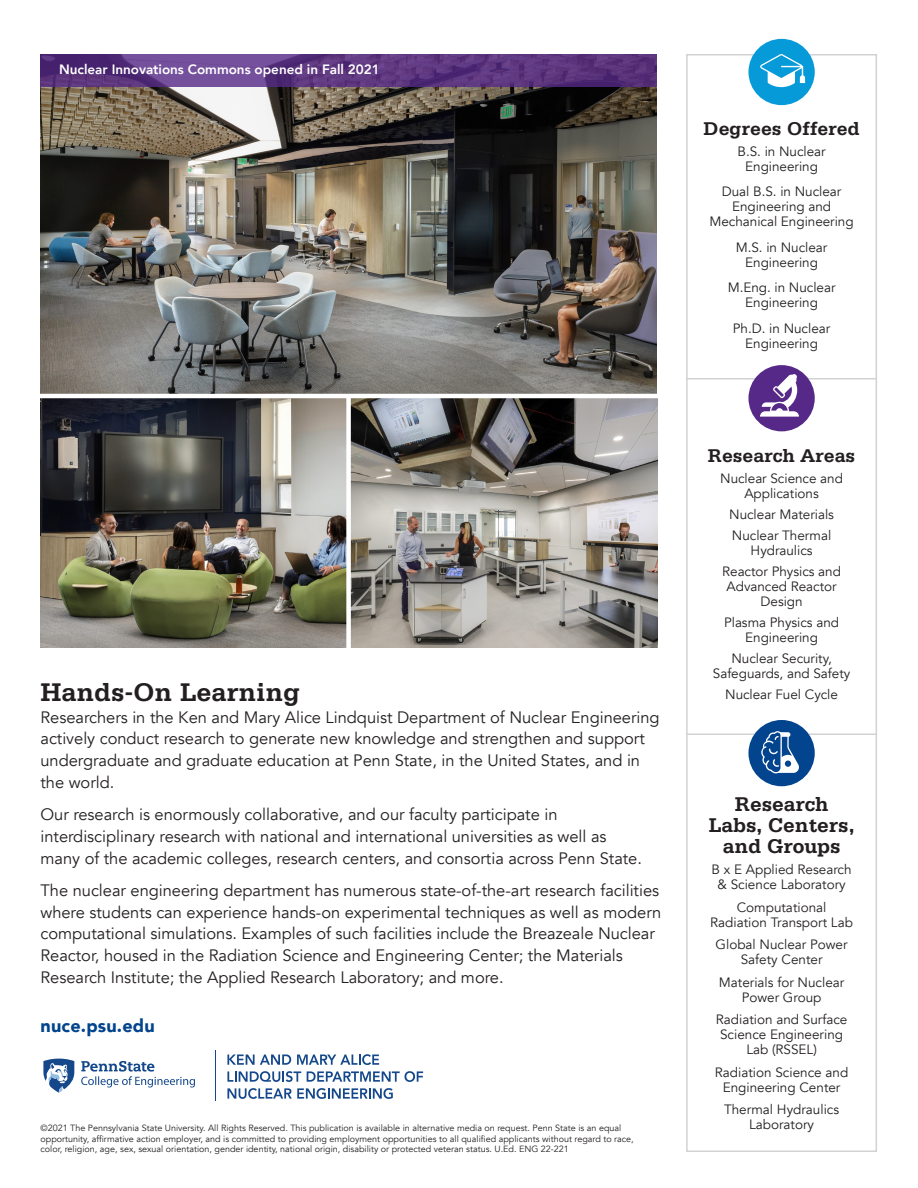
<style>
.page{position:relative;width:918px;height:1188px;background:#fff}
.page>*{position:absolute;margin:0;border:0;box-sizing:border-box;transform-origin:0 0}
.t1{font:700 27px "Serifa";color:#231f20}
.t2{font:700 21px/21px "Serifa";color:#231f20;text-align:center}
.t3{font:700 19.5px "Serifa";color:#231f20}
.t4{font:900 18px "Avenir";letter-spacing:.01em;color:#02448d}
.t5{font:16.5px/21.8px "Avenir";color:#231f20}
.t6{font:13.5px/15px "Avenir";color:#231f20;text-align:center}
.t7{font:800 13.5px "Avenir";color:#fff}
.t8{font:9px/10.5px "Avenir";color:#231f20}
</style>
<div class="page">
<img style="left:40px;top:86px;width:617px;height:562px">
<hr style="left:215px;top:1051px;width:1px;height:50px;background:#14488b">
<svg style="left:43px;top:1058px;width:152px;height:35px"></svg>
<svg style="left:227px;top:1055px;width:64px;height:10px"></svg>
<svg style="left:297px;top:1054px;width:82px;height:11px"></svg>
<svg style="left:227px;top:1071px;width:74px;height:11px"></svg>
<svg style="left:307px;top:1071px;width:116px;height:11px"></svg>
<svg style="left:227px;top:1088px;width:166px;height:11px"></svg>
<hr style="left:687px;top:378px;width:190px;height:2px;background:#d1d2d4">
<hr style="left:687px;top:734px;width:190px;height:1px;background:#d1d2d4">
<div style="left:686px;top:54px;width:191px;height:1098px;border:2px solid #d1d2d4"></div>
<hr style="left:32px;top:394px;width:627px;height:4px;background:#fff">
<div style="left:346px;top:397px;width:5px;height:273px;background:#fff"></div>
<div style="left:748px;top:720px;width:67px;height:66px;background:#02448d;border-radius:50%"></div>
<svg style="left:761px;top:731px;width:38px;height:42px"></svg>
<div style="left:748px;top:365px;width:67px;height:66px;background:#562988;border-radius:50%"></div>
<svg style="left:760px;top:374px;width:39px;height:43px"></svg>
<div style="left:748px;top:39px;width:67px;height:66px;background:#069ad9;border-radius:50%"></div>
<svg style="left:760px;top:54px;width:45px;height:33px"></svg>
<svg style="left:40px;top:54px;width:617px;height:32px;background:#5d3882"></svg>
<p class="t7" style="left:59px;top:59px;width:322px">Nuclear Innovations Commons opened in Fall 2021</p>
<p class="t3" style="left:704px;top:117px;width:158px">Degrees Offered</p>
<p class="t6" style="left:738px;top:144px;width:90px">B.S. in Nuclear<br>Engineering</p>
<p class="t6" style="left:710px;top:184px;width:146px">Dual B.S. in Nuclear<br>Engineering and<br>Mechanical Engineering</p>
<p class="t6" style="left:736px;top:240px;width:93px">M.S. in Nuclear<br>Engineering</p>
<p class="t6" style="left:728px;top:280px;width:109px">M.Eng. in Nuclear<br>Engineering</p>
<p class="t6" style="left:733px;top:321px;width:99px">Ph.D. in Nuclear<br>Engineering</p>
<p class="t3" style="left:708px;top:445px;width:149px">Research Areas</p>
<p class="t6" style="left:720px;top:472px;width:124px">Nuclear Science and<br>Applications</p>
<p class="t6" style="left:729px;top:508px;width:106px">Nuclear Materials</p>
<p class="t6" style="left:732px;top:529px;width:101px">Nuclear Thermal<br>Hydraulics</p>
<p class="t6" style="left:722px;top:565px;width:120px">Reactor Physics and<br>Advanced Reactor<br>Design</p>
<p class="t6" style="left:724px;top:616px;width:117px">Plasma Physics and<br>Engineering</p>
<p class="t6" style="left:713px;top:652px;width:139px">Nuclear Security,<br>Safeguards, and Safety</p>
<p class="t1" style="left:40px;top:676px;width:261px">Hands-On Learning</p>
<p class="t6" style="left:725px;top:688px;width:114px">Nuclear Fuel Cycle</p>
<p class="t5" style="left:40px;top:706px;width:621px">Researchers in the Ken and Mary Alice Lindquist Department of Nuclear Engineering actively conduct research to generate new knowledge and strengthen and support undergraduate and graduate education at Penn State, in the United States, and in the world.</p>
<p class="t5" style="left:40px;top:804px;width:603px">Our research is enormously collaborative, and our faculty participate in interdisciplinary research with national and international universities as well as many of the academic colleges, research centers, and consortia across Penn State.</p>
<p class="t5" style="left:40px;top:880px;width:622px">The nuclear engineering department has numerous state-of-the-art research facilities where students can experience hands-on experimental techniques as well as modern computational simulations. Examples of such facilities include the Breazeale Nuclear Reactor, housed in the Radiation Science and Engineering Center; the Materials Research Institute; the Applied Research Laboratory; and more.</p>
<p class="t2" style="left:709px;top:794px;width:147px">Research<br>Labs, Centers, and Groups</p>
<p class="t6" style="left:712px;top:862px;width:142px">B x E Applied Research &amp; Science Laboratory</p>
<p class="t6" style="left:710px;top:900px;width:144px">Computational<br>Radiation Transport Lab</p>
<p class="t6" style="left:716px;top:937px;width:133px">Global Nuclear Power<br>Safety Center</p>
<p class="t6" style="left:719px;top:975px;width:127px">Materials for Nuclear<br>Power Group</p>
<p class="t6" style="left:716px;top:1012px;width:133px">Radiation and Surface<br>Science Engineering<br>Lab (RSSEL)</p>
<p class="t6" style="left:715px;top:1065px;width:135px">Radiation Science and<br>Engineering Center</p>
<p class="t6" style="left:724px;top:1102px;width:117px">Thermal Hydraulics<br>Laboratory</p>
<p class="t4" style="left:40px;top:1010px;width:116px">nuce.psu.edu</p>
<p class="t8" style="left:40px;top:1123px;width:595px">©2021 The Pennsylvania State University. All Rights Reserved. This publication is available in alternative media on request. Penn State is an equal opportunity, affirmative action employer, and is committed to providing employment opportunities to all qualified applicants without regard to race, color, religion, age, sex, sexual orientation, gender identity, national origin, disability or protected veteran status. U.Ed. ENG 22-221</p>
</div>
